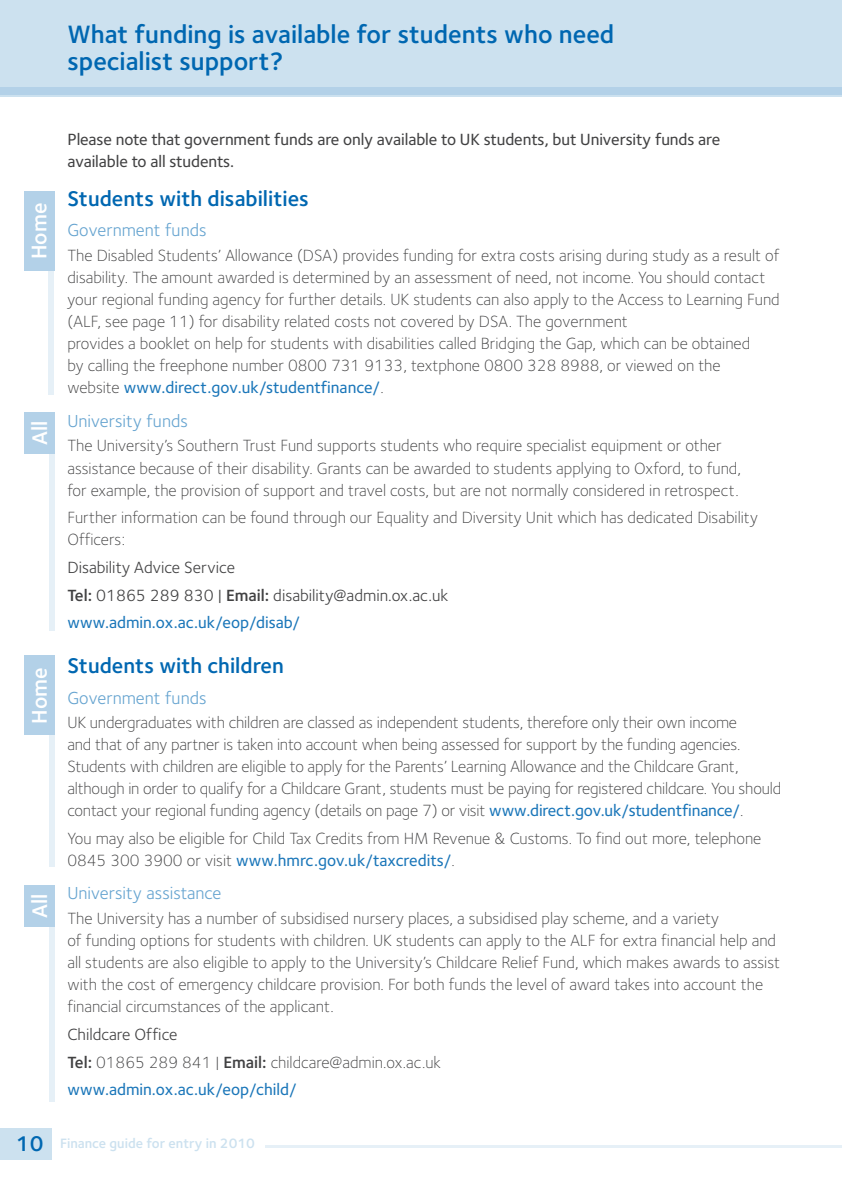
<style>
.page{position:relative;width:842px;height:1191px;background:#fff}
.page>*{position:absolute;margin:0;border:0;box-sizing:border-box;transform-origin:0 0}
.t1{font:600 26px/27.6px "Foundry Sterling";color:#0067b1}
.t2{font:600 22px "Foundry Sterling";color:#0067b1}
.t3{font:600 22px "Foundry Sterling";color:#fff}
.t4{font:18px "Foundry Sterling";color:#66a4d0}
.t5{font:300 16.8px/22px "Foundry Sterling";color:#414142}
.t6{font:500 16.8px/22px "Foundry Sterling";letter-spacing:-.005em;color:#414142}
.t7{font:16.8px/27.6px "Foundry Sterling";color:#414142}
.t8{font:600 14px "Foundry Sterling";color:#cce1ef}
.s1{font-weight:500;color:#1a76b9}
.s2{font-weight:600}
.s3{font-weight:400}
.s4{font-size:22px;color:#0067b1}
</style>
<div class="page">
<div style="left:0;top:0;width:842px;height:96px;background:#cce1ef"></div>
<div style="left:0;top:1128px;width:51px;height:31px;background:#cce1ef"></div>
<hr style="left:265px;top:1144px;width:577px;height:3px;background:#e6f0f7">
<div style="left:49px;top:412px;width:6px;height:219px;background:#e6f0f7"></div>
<div style="left:25px;top:412px;width:30px;height:41px;background:#b3d1e8"></div>
<div style="left:0;top:88px;width:842px;height:7px;background:#b3d1e8"></div>
<div style="left:49px;top:656px;width:5px;height:210px;background:#e6f0f7"></div>
<div style="left:24px;top:656px;width:30px;height:79px;background:#b3d1e8"></div>
<div style="left:49px;top:885px;width:6px;height:216px;background:#e6f0f7"></div>
<div style="left:25px;top:885px;width:30px;height:41px;background:#b3d1e8"></div>
<div style="left:49px;top:191px;width:5px;height:203px;background:#e6f0f7"></div>
<div style="left:24px;top:191px;width:30px;height:79px;background:#b3d1e8"></div>
<h1 class="t1" style="left:67px;top:19px;width:548px">What funding is available for students who need specialist support?</h1>
<h2 class="t3" style="left:24px;top:259px;width:58px;rotate:-90deg">Home</h2>
<h2 class="t3" style="left:24px;top:445px;width:26px;rotate:-90deg">All</h2>
<h2 class="t3" style="left:24px;top:723px;width:58px;rotate:-90deg">Home</h2>
<h2 class="t3" style="left:24px;top:918px;width:26px;rotate:-90deg">All</h2>
<p class="t6" style="left:67px;top:128px;width:654px">Please note that government funds are only available to UK students, but University funds are available to all students.</p>
<h2 class="t2" style="left:67px;top:183px;width:243px">Students with disabilities</h2>
<p class="t4" style="left:67px;top:218px;width:141px">Government funds</p>
<p class="t5" style="left:67px;top:244px;width:714px">The Disabled Students’ Allowance (DSA) provides funding for extra costs arising during study as a result of disability. The amount awarded is determined by an assessment of need, not income. You should contact your regional funding agency for further details. UK students can also apply to the Access to Learning Fund (ALF, see page 11) for disability related costs not covered by DSA. The government<br>provides a booklet on help for students with disabilities called Bridging the Gap, which can be obtained<br>by calling the freephone number 0800 731 9133, textphone 0800 328 8988, or viewed on the<br>website <span class="s1">www.direct.gov.uk/studentfinance/</span>.</p>
<p class="t4" style="left:67px;top:408px;width:122px">University funds</p>
<p class="t5" style="left:67px;top:434px;width:675px">The University’s Southern Trust Fund supports students who require specialist equipment or other assistance because of their disability. Grants can be awarded to students applying to Oxford, to fund, for example, the provision of support and travel costs, but are not normally considered in retrospect.</p>
<p class="t5" style="left:67px;top:506px;width:692px">Further information can be found through our Equality and Diversity Unit which has dedicated Disability<br>Officers:</p>
<p class="t7" style="left:67px;top:553px;width:382px">Disability Advice Service<br><span class="s2">Tel:</span> 01865 289 830 | <span class="s2">Email:</span> disability@admin.ox.ac.uk <span class="s1">www.admin.ox.ac.uk/eop/disab/</span></p>
<h2 class="t2" style="left:67px;top:650px;width:218px">Students with children</h2>
<p class="t4" style="left:67px;top:685px;width:141px">Government funds</p>
<p class="t5" style="left:67px;top:711px;width:715px">UK undergraduates with children are classed as independent students, therefore only their own income<br>and that of any partner is taken into account when being assessed for support by the funding agencies.<br>Students with children are eligible to apply for the Parents’ Learning Allowance and the Childcare Grant, although in order to qualify for a Childcare Grant, students must be paying for registered childcare. You should contact your regional funding agency (details on page 7) or visit <span class="s1">www.direct.gov.uk/studentfinance/</span>.</p>
<p class="t5" style="left:67px;top:827px;width:695px">You may also be eligible for Child Tax Credits from HM Revenue &amp; Customs. To find out more, telephone<br>0845 300 3900 or visit <span class="s1">www.hmrc.gov.uk/taxcredits/</span>.</p>
<p class="t4" style="left:67px;top:880px;width:156px">University assistance</p>
<p class="t5" style="left:67px;top:907px;width:714px">The University has a number of subsidised nursery places, a subsidised play scheme, and a variety<br>of funding options for students with children. UK students can apply to the ALF for extra financial help and all students are also eligible to apply to the University’s Childcare Relief Fund, which makes awards to assist with the cost of emergency childcare provision. For both funds the level of award takes into account the financial circumstances of the applicant.</p>
<p class="t5" style="left:67px;top:1020px;width:375px;line-height:27.6px"><span class="s3">Childcare Office<br></span><span class="s2">Tel:</span> 01865 289 841 | <span class="s2">Email:</span> childcare@admin.ox.ac.uk <span class="s1">www.admin.ox.ac.uk/eop/child/</span></p>
<p class="t8" style="left:16px;top:1133px;width:241px"><span class="s4">10</span> Finance guide for entry in 2010</p>
</div>
